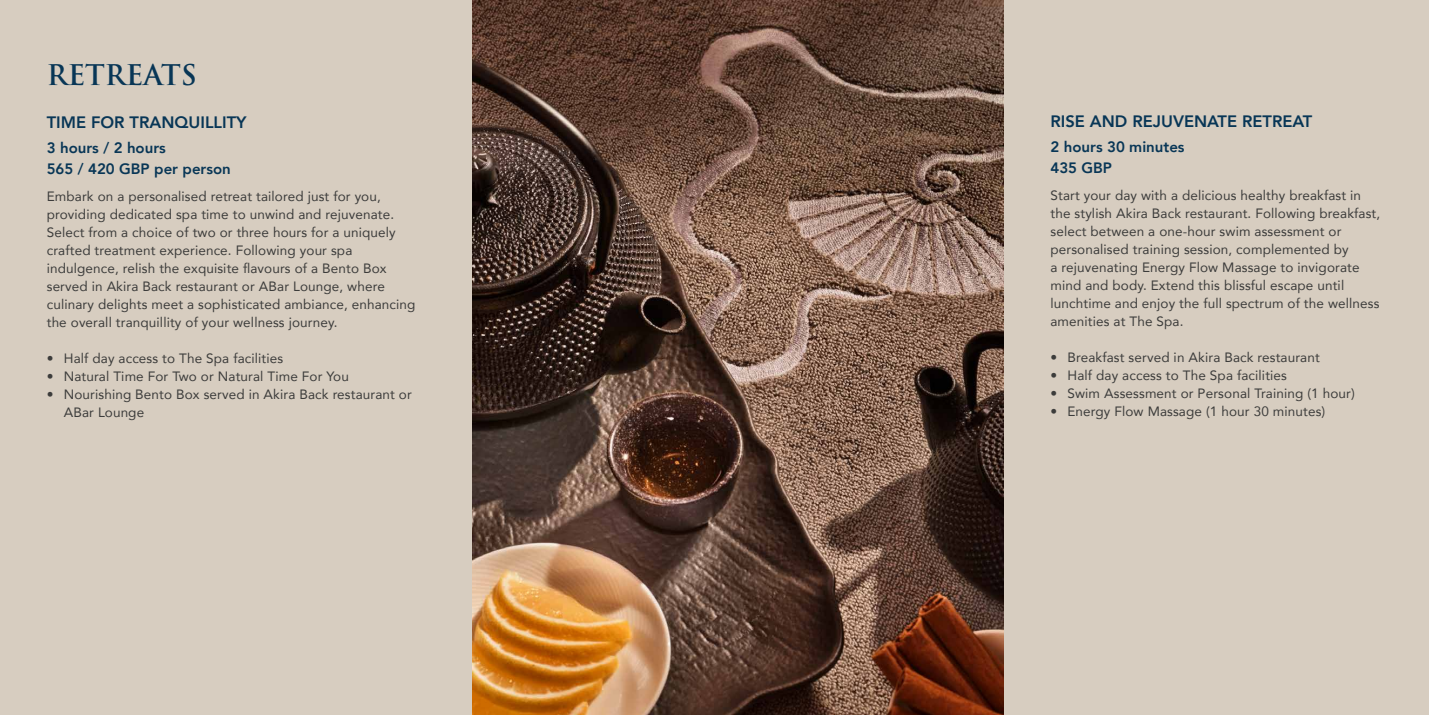
<style>
.page{position:relative;width:1429px;height:715px;background:#fff}
.page>*{position:absolute;margin:0;border:0;box-sizing:border-box;transform-origin:0 0}
.t1{font:700 27.75px "Trajan Pro";color:#083656}
.t2{font:800 16.5px "Avenir";color:#083656}
.t3{font:800 15px/21px "Avenir";color:#083656}
.t4{font:13.5px/18px "Avenir";letter-spacing:.01em;color:#3c3c3b}
</style>
<div class="page">
<div style="left:0;top:0;width:1429px;height:714px;background:#d7cdc0"></div>
<img style="left:472px;top:0;width:531px;height:714px">
<h1 class="t1" style="left:47px;top:57px;width:152px">RETREATS</h1>
<p class="t2" style="left:47px;top:109px;width:201px">TIME FOR TRANQUILLITY</p>
<p class="t3" style="left:47px;top:137px;width:186px">3 hours / 2 hours<br>565 / 420 GBP per person</p>
<p class="t4" style="left:47px;top:187px;width:370px">Embark on a personalised retreat tailored just for you, providing dedicated spa time to unwind and rejuvenate.<br>Select from a choice of two or three hours for a uniquely crafted treatment experience. Following your spa indulgence, relish the exquisite flavours of a Bento Box served in Akira Back restaurant or ABar Lounge, where culinary delights meet a sophisticated ambiance, enhancing the overall tranquillity of your wellness journey.</p>
<p class="t4" style="left:47px;top:348px;width:238px">• Half day access to The Spa facilities</p>
<p class="t4" style="left:47px;top:366px;width:304px">• Natural Time For Two or Natural Time For You</p>
<p class="t4" style="left:64px;top:384px;width:350px;text-indent:-17px">• Nourishing Bento Box served in Akira Back restaurant or<br>ABar Lounge</p>
<p class="t2" style="left:1050px;top:108px;width:263px">RISE AND REJUVENATE RETREAT</p>
<p class="t3" style="left:1050px;top:137px;width:136px">2 hours 30 minutes<br>435 GBP</p>
<p class="t4" style="left:1050px;top:186px;width:331px">Start your day with a delicious healthy breakfast in the stylish Akira Back restaurant. Following breakfast, select between a one-hour swim assessment or personalised training session, complemented by<br>a rejuvenating Energy Flow Massage to invigorate mind and body. Extend this blissful escape until lunchtime and enjoy the full spectrum of the wellness amenities at The Spa.</p>
<p class="t4" style="left:1050px;top:348px;width:271px">• Breakfast served in Akira Back restaurant</p>
<p class="t4" style="left:1050px;top:366px;width:238px">• Half day access to The Spa facilities</p>
<p class="t4" style="left:1050px;top:384px;width:306px">• Swim Assessment or Personal Training (1 hour)</p>
<p class="t4" style="left:1050px;top:402px;width:276px">• Energy Flow Massage (1 hour 30 minutes)</p>
</div>
